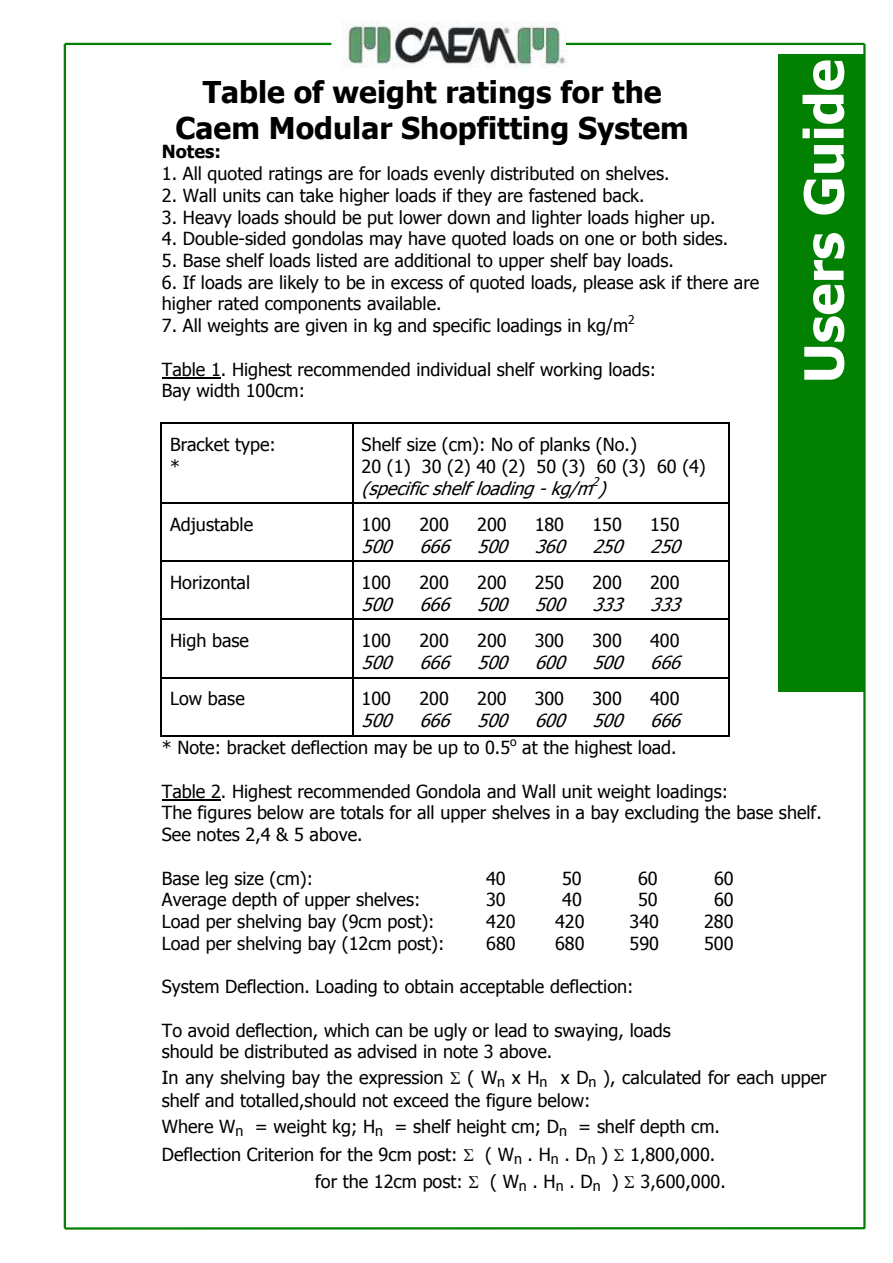
<style>
.page{position:relative;width:893px;height:1263px;background:#fff}
.page>*{position:absolute;margin:0;border:0;box-sizing:border-box;transform-origin:0 0}
.t1{font:700 54px "Tahoma";color:#fff}
.t2{font:700 30px/36.2px "Tahoma";color:#000;text-align:center}
.t3{font:18px/21.8px "Tahoma";color:#000}
.t4{font:italic 18px "Tahoma";color:#000}
.t5{font:700 18px "Tahoma";color:#000}
.t6{font:12px "Tahoma";color:#000}
.t7{font:italic 12px "Tahoma";color:#000}
</style>
<div class="page">
<div style="left:778px;top:54px;width:86px;height:638px;background:#018001"></div>
<img style="left:342px;top:22px;width:228px;height:46px">
<hr style="left:65px;top:43px;width:266px;height:2px;background:#018001">
<hr style="left:566px;top:43px;width:298px;height:2px;background:#018001">
<hr style="left:64px;top:44px;width:2px;height:1184px;background:#018001">
<hr style="left:863px;top:44px;width:2px;height:1184px;background:#018001">
<hr style="left:65px;top:1227px;width:799px;height:3px;background:#018001">
<hr style="left:162px;top:377px;width:59px;height:1px;background:#000">
<hr style="left:160px;top:423px;width:569px;height:1px;background:#000">
<hr style="left:160px;top:424px;width:2px;height:79px;background:#000">
<hr style="left:352px;top:424px;width:1px;height:79px;background:#000">
<hr style="left:728px;top:424px;width:1px;height:79px;background:#000">
<hr style="left:160px;top:503px;width:569px;height:1px;background:#000">
<hr style="left:160px;top:504px;width:2px;height:57px;background:#000">
<hr style="left:352px;top:504px;width:1px;height:57px;background:#000">
<hr style="left:728px;top:504px;width:1px;height:57px;background:#000">
<hr style="left:160px;top:561px;width:569px;height:1px;background:#000">
<hr style="left:160px;top:562px;width:2px;height:57px;background:#000">
<hr style="left:352px;top:562px;width:1px;height:57px;background:#000">
<hr style="left:728px;top:562px;width:1px;height:57px;background:#000">
<hr style="left:160px;top:619px;width:569px;height:1px;background:#000">
<hr style="left:160px;top:620px;width:2px;height:57px;background:#000">
<hr style="left:352px;top:620px;width:1px;height:57px;background:#000">
<hr style="left:728px;top:620px;width:1px;height:57px;background:#000">
<hr style="left:160px;top:677px;width:569px;height:1px;background:#000">
<hr style="left:160px;top:678px;width:2px;height:58px;background:#000">
<hr style="left:160px;top:735px;width:192px;height:1px;background:#000">
<hr style="left:352px;top:678px;width:1px;height:58px;background:#000">
<hr style="left:353px;top:735px;width:375px;height:1px;background:#000">
<hr style="left:728px;top:678px;width:1px;height:58px;background:#000">
<hr style="left:162px;top:799px;width:59px;height:1px;background:#000">
<h2 class="t2" style="left:175px;top:73px;width:514px">Table of weight ratings for the<br>Caem Modular Shopfitting System</h2>
<p class="t5" style="left:162px;top:140px;width:60px">Notes:</p>
<p class="t3" style="left:162px;top:162px;width:509px">1. All quoted ratings are for loads evenly distributed on shelves.</p>
<p class="t3" style="left:162px;top:184px;width:484px">2. Wall units can take higher loads if they are fastened back.</p>
<p class="t3" style="left:162px;top:206px;width:555px">3. Heavy loads should be put lower down and lighter loads higher up.</p>
<p class="t3" style="left:162px;top:227px;width:568px">4. Double-sided gondolas may have quoted loads on one or both sides.</p>
<p class="t3" style="left:162px;top:249px;width:513px">5. Base shelf loads listed are additional to upper shelf bay loads.</p>
<p class="t3" style="left:162px;top:271px;width:599px">6. If loads are likely to be in excess of quoted loads, please ask if there are higher rated components available.</p>
<p class="t3" style="left:162px;top:314px;width:468px">7. All weights are given in kg and specific loadings in kg/m</p>
<p class="t6" style="left:628px;top:312px;width:8px">2</p>
<p class="t3" style="left:162px;top:358px;width:495px">Table 1. Highest recommended individual shelf working loads:<br>Bay width 100cm:</p>
<p class="t3" style="left:170px;top:433px;width:107px">Bracket type: *</p>
<p class="t3" style="left:361px;top:433px;width:346px">Shelf size (cm): No of planks (No.)<br>20 (1) 30 (2) 40 (2) 50 (3) 60 (3) 60 (4)</p>
<p class="t4" style="left:361px;top:477px;width:252px">(specific shelf loading - kg/m )</p>
<p class="t7" style="left:591px;top:474px;width:13px">2</p>
<h1 class="t1" style="left:789px;top:383px;width:326px;rotate:-90deg">Users Guide</h1>
<p class="t3" style="left:170px;top:513px;width:85px">Adjustable</p>
<p class="t3" style="left:361px;top:513px;width:31px">100</p>
<p class="t3" style="left:419px;top:513px;width:31px">200</p>
<p class="t3" style="left:477px;top:513px;width:31px">200</p>
<p class="t3" style="left:534px;top:513px;width:31px">180</p>
<p class="t3" style="left:592px;top:513px;width:31px">150</p>
<p class="t3" style="left:650px;top:513px;width:31px">150</p>
<p class="t4" style="left:361px;top:535px;width:327px">500 666 500 360 250 250</p>
<p class="t3" style="left:170px;top:571px;width:82px">Horizontal</p>
<p class="t3" style="left:361px;top:571px;width:31px">100</p>
<p class="t3" style="left:419px;top:571px;width:31px">200</p>
<p class="t3" style="left:477px;top:571px;width:31px">200</p>
<p class="t3" style="left:534px;top:571px;width:31px">250</p>
<p class="t3" style="left:592px;top:571px;width:31px">200</p>
<p class="t3" style="left:650px;top:571px;width:31px">200</p>
<p class="t4" style="left:361px;top:593px;width:327px">500 666 500 500 333 333</p>
<p class="t3" style="left:170px;top:629px;width:80px">High base</p>
<p class="t3" style="left:361px;top:629px;width:31px">100</p>
<p class="t3" style="left:419px;top:629px;width:31px">200</p>
<p class="t3" style="left:477px;top:629px;width:31px">200</p>
<p class="t3" style="left:534px;top:629px;width:31px">300</p>
<p class="t3" style="left:592px;top:629px;width:31px">300</p>
<p class="t3" style="left:650px;top:629px;width:31px">400</p>
<p class="t4" style="left:361px;top:651px;width:327px">500 666 500 600 500 666</p>
<p class="t3" style="left:170px;top:687px;width:76px">Low base</p>
<p class="t3" style="left:361px;top:687px;width:31px">100</p>
<p class="t3" style="left:419px;top:687px;width:31px">200</p>
<p class="t3" style="left:477px;top:687px;width:31px">200</p>
<p class="t3" style="left:534px;top:687px;width:31px">300</p>
<p class="t3" style="left:592px;top:687px;width:31px">300</p>
<p class="t3" style="left:650px;top:687px;width:31px">400</p>
<p class="t4" style="left:361px;top:709px;width:327px">500 666 500 600 500 666</p>
<p class="t3" style="left:162px;top:736px;width:350px">* Note: bracket deflection may be up to 0.5</p>
<p class="t6" style="left:510px;top:734px;width:8px">o</p>
<p class="t3" style="left:522px;top:736px;width:156px">at the highest load.</p>
<p class="t3" style="left:162px;top:780px;width:661px">Table 2. Highest recommended Gondola and Wall unit weight loadings:<br>The figures below are totals for all upper shelves in a bay excluding the base shelf.<br>See notes 2,4 &amp; 5 above.</p>
<p class="t3" style="left:162px;top:867px;width:153px">Base leg size (cm):</p>
<p class="t3" style="left:486px;top:867px;width:21px">40</p>
<p class="t3" style="left:562px;top:867px;width:21px">50</p>
<p class="t3" style="left:638px;top:867px;width:21px">60</p>
<p class="t3" style="left:714px;top:867px;width:21px">60</p>
<p class="t3" style="left:162px;top:888px;width:260px">Average depth of upper shelves:</p>
<p class="t3" style="left:486px;top:888px;width:21px">30</p>
<p class="t3" style="left:562px;top:888px;width:21px">40</p>
<p class="t3" style="left:638px;top:888px;width:21px">50</p>
<p class="t3" style="left:714px;top:888px;width:21px">60</p>
<p class="t3" style="left:162px;top:910px;width:274px">Load per shelving bay (9cm post):</p>
<p class="t3" style="left:486px;top:910px;width:31px">420</p>
<p class="t3" style="left:555px;top:910px;width:31px">420</p>
<p class="t3" style="left:629px;top:910px;width:31px">340</p>
<p class="t3" style="left:704px;top:910px;width:31px">280</p>
<p class="t3" style="left:162px;top:932px;width:284px">Load per shelving bay (12cm post):</p>
<p class="t3" style="left:486px;top:932px;width:31px">680</p>
<p class="t3" style="left:555px;top:932px;width:31px">680</p>
<p class="t3" style="left:629px;top:932px;width:31px">590</p>
<p class="t3" style="left:704px;top:932px;width:31px">500</p>
<p class="t3" style="left:162px;top:975px;width:473px">System Deflection. Loading to obtain acceptable deflection:</p>
<p class="t3" style="left:162px;top:1019px;width:510px">To avoid deflection, which can be ugly or lead to swaying, loads should be distributed as advised in note 3 above.</p>
<p class="t3" style="left:162px;top:1066px;width:283px">In any shelving bay the expression</p>
<p class="t3" style="left:162px;top:1066px;width:666px;line-height:22.8px;text-indent:305px">( W<sub>n</sub> x H<sub>n</sub> x D<sub>n</sub> ), calculated for each upper shelf and totalled,should not exceed the figure below:</p>
<p class="t3" style="left:162px;top:1113px;width:559px;line-height:27.2px">Where W<sub>n</sub> = weight kg; H<sub>n</sub> = shelf height cm; D<sub>n</sub> = shelf depth cm.<br>Deflection Criterion for the 9cm post:</p>
<p class="t3" style="left:485px;top:1143px;width:231px">( W<sub>n</sub> . H<sub>n</sub> . D<sub>n</sub> ) 1,800,000.</p>
<p class="t3" style="left:315px;top:1170px;width:149px">for the 12cm post:</p>
<p class="t3" style="left:490px;top:1170px;width:237px">( W<sub>n</sub> . H<sub>n</sub> . D<sub>n</sub> ) 3,600,000.</p>
</div>
